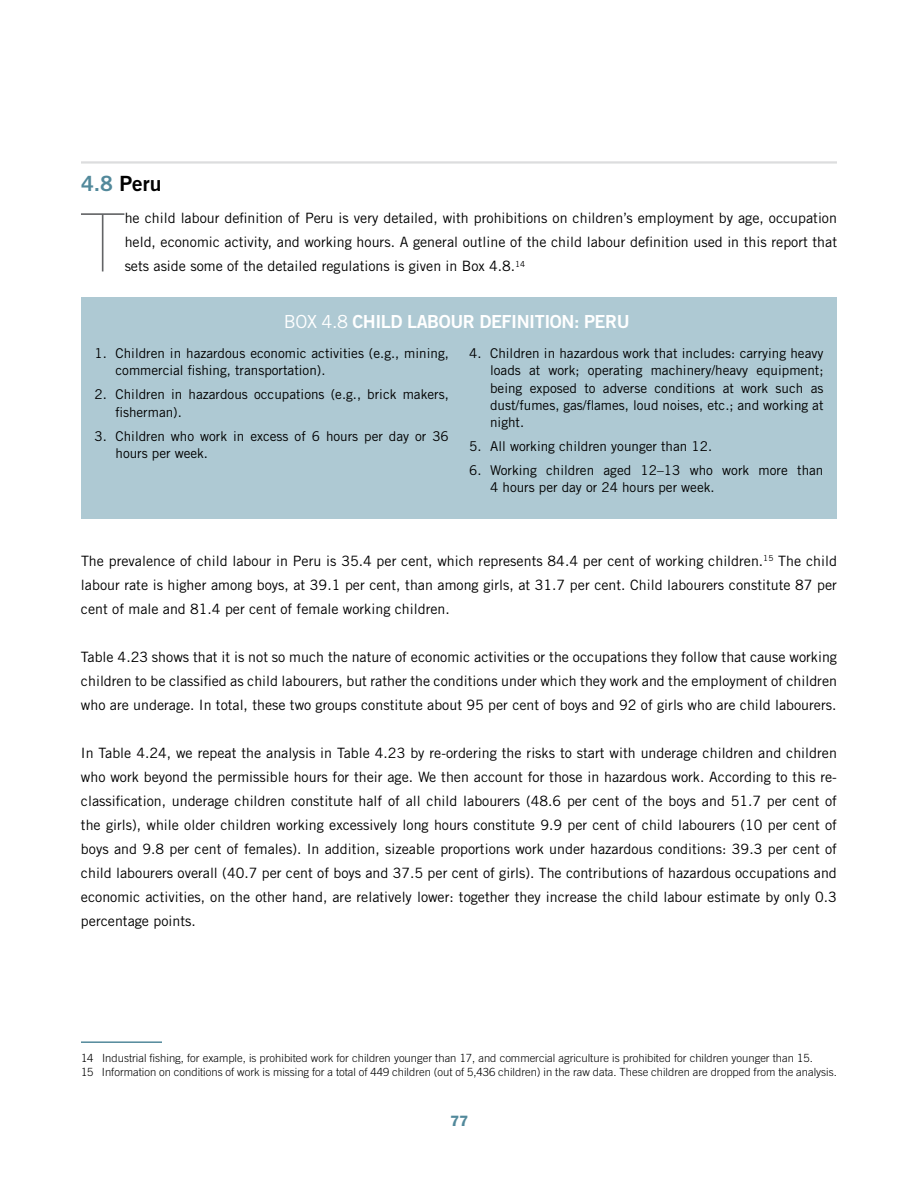
<style>
.page{position:relative;width:918px;height:1188px;background:#fff}
.page>*{position:absolute;margin:0;border:0;box-sizing:border-box;transform-origin:0 0}
.t1{font:200 81.45px "Helvetica Neue";color:#636466}
.t2{font:21px "Trade Gothic Bold Two";color:#000}
.t3{font:18px "Trade Gothic Bold Two";letter-spacing:-.025em;color:#fff}
.t4{font:600 15px "Franklin Gothic";color:#52899b}
.t5{font:14.25px/24px "Trade Gothic";color:#000;text-align:justify}
.t6{font:13.5px/17.2px "Trade Gothic";color:#000}
.t7{font:300 11.25px/13.5px "Trade Gothic";color:#000}
.s1{color:#52899b}
.s2{font-family:"Trade Gothic"}
</style>
<div class="page">
<hr style="left:81px;top:161px;width:756px;height:3px;background:#dcddde">
<div style="left:81px;top:297px;width:756px;height:221px;background:#aec9d3"></div>
<hr style="left:81px;top:1041px;width:81px;height:2px;background:#52899b">
<h2 class="t2" style="left:81px;top:170px;width:82px"><span class="s1">4.8</span> PERU</h2>
<h1 class="t1" style="left:82px;top:196px;width:42px">T</h1>
<p class="t5" style="left:125px;top:206px;width:714px">he child labour definition of Peru is very detailed, with prohibitions on children’s employment by age, occupation held, economic activity, and working hours. A general outline of the child labour definition used in this report that sets aside some of the detailed regulations is given in Box 4.8.<sup>14</sup></p>
<p class="t3" style="left:284px;top:310px;width:347px"><span class="s2">Box 4.8</span> CHILD LABOUR DEFINITION: PERU</p>
<p class="t6" style="left:116px;top:345px;width:335px;text-indent:-21px">1. Children in hazardous economic activities (e.g., mining, commercial fishing, transportation).</p>
<p class="t6" style="left:116px;top:386px;width:335px;text-indent:-21px">2. Children in hazardous occupations (e.g., brick makers, fisherman).</p>
<p class="t6" style="left:116px;top:427px;width:335px;text-indent:-21px">3. Children who work in excess of 6 hours per day or 36 hours per week.</p>
<p class="t6" style="left:490px;top:345px;width:335px;text-align:justify;text-indent:-21px">4. Children in hazardous work that includes: carrying heavy loads at work; operating machinery/heavy equipment; being exposed to adverse conditions at work such as dust/fumes, gas/flames, loud noises, etc.; and working at night.</p>
<p class="t6" style="left:469px;top:438px;width:244px">5. All working children younger than 12.</p>
<p class="t6" style="left:490px;top:462px;width:335px;text-indent:-21px">6. Working children aged 12–13 who work more than<br>4 hours per day or 24 hours per week.</p>
<p class="t5" style="left:81px;top:549px;width:758px">The prevalence of child labour in Peru is 35.4 per cent, which represents 84.4 per cent of working children.<sup>15</sup> The child labour rate is higher among boys, at 39.1 per cent, than among girls, at 31.7 per cent. Child labourers constitute 87 per cent of male and 81.4 per cent of female working children.</p>
<p class="t5" style="left:81px;top:645px;width:758px">Table 4.23 shows that it is not so much the nature of economic activities or the occupations they follow that cause working children to be classified as child labourers, but rather the conditions under which they work and the employment of children who are underage. I n total, these two groups constitute about 95 per cent of boys and 92 of girls who are child labourers.</p>
<p class="t5" style="left:81px;top:741px;width:758px">I n Table 4.24, we repeat the analysis in Table 4.23 by re-ordering the risks to start with underage children and children who work beyond the permissible hours for their age. We then account for those in hazardous work. According to this re&shy;classification, underage children constitute half of all child labourers (48.6 per cent of the boys and 51.7 per cent of the girls), while older children working excessively long hours constitute 9.9 per cent of child labourers (10 per cent of boys and 9.8 per cent of females). I n addition, sizeable proportions work under hazardous conditions: 39.3 per cent of child labourers overall (40.7 per cent of boys and 37.5 per cent of girls). The contributions of hazardous occupations and economic activities, on the other hand, are relatively lower: together they increase the child labour estimate by only 0.3 percentage points.</p>
<p class="t7" style="left:81px;top:1051px;width:757px">14 Industrial fishing, for example, is prohibited work for children younger than 17, and commercial agriculture is prohibited for children younger than 15.<br>15 Information on conditions of work is missing for a total of 449 children (out of 5,436 children) in the raw data. These children are dropped from the analysis.</p>
<p class="t4" style="left:450px;top:1112px;width:19px">77</p>
</div>
